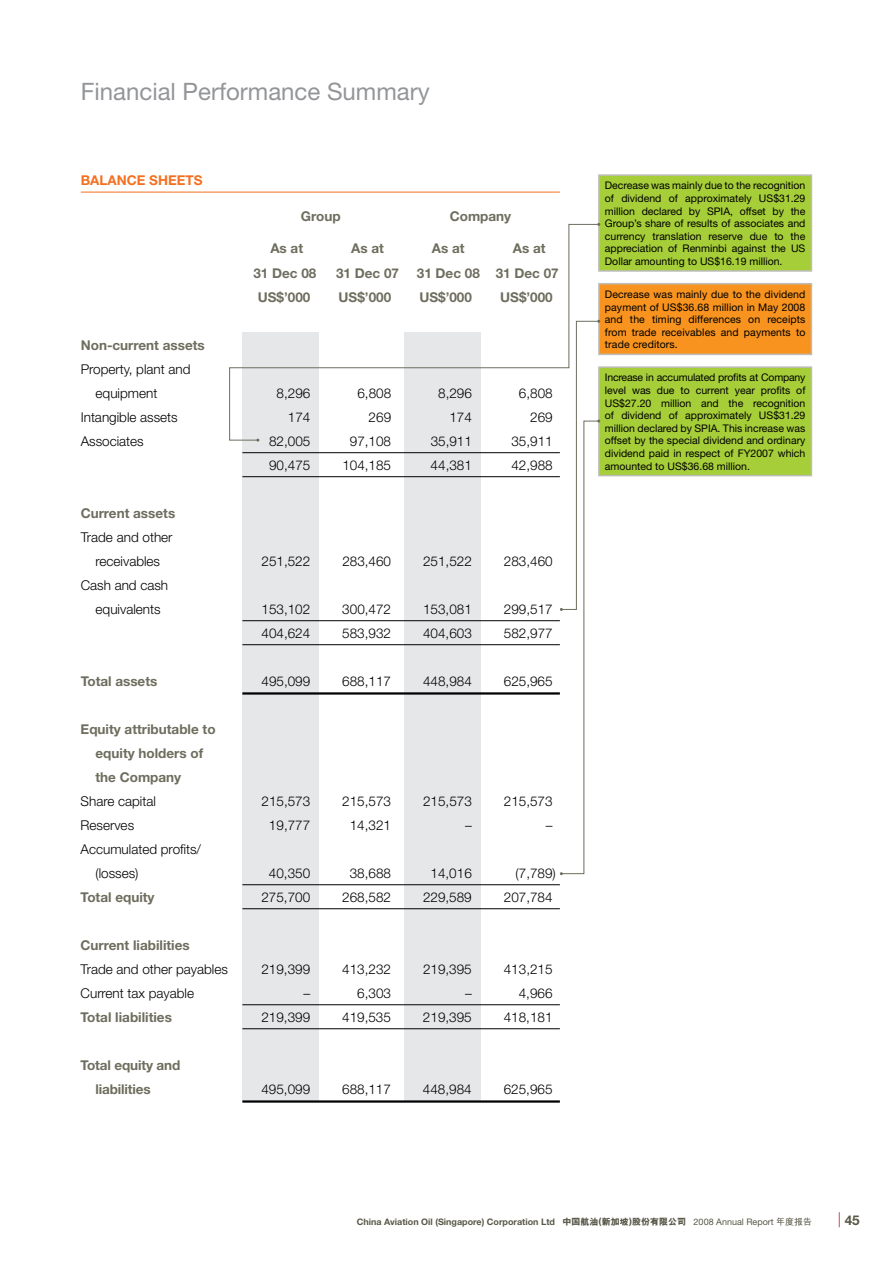
<style>
.page{position:relative;width:893px;height:1263px;background:#fff}
.page>*{position:absolute;margin:0;border:0;box-sizing:border-box;transform-origin:0 0}
.t1{font:24px "Helvetica Neue";color:#939598}
.t2{font:300 13.5px/24px "Helvetica Neue";color:#000}
.t3{font:700 13.5px/24px "Helvetica Neue";color:#6e6d5e}
.t4{font:700 13.5px "Helvetica Neue";color:#f37021}
.t5{font:700 13.5px "Helvetica Neue";color:#585747}
.t6{font:10.5px/12.6px "Helvetica Neue";color:#000;text-align:justify}
.t7{font:700 9px "Helvetica Neue";color:#585747}
.s1{font-family:"M Hei GB";font-weight:800}
.s2{font-weight:400}
.s3{font-family:"M Hei GB"}
.s4{font-weight:300;font-size:15px;color:#d71920}
</style>
<div class="page">
<div style="left:404px;top:332px;width:76px;height:770px;background:#e6e7e8"></div>
<div style="left:242px;top:332px;width:77px;height:770px;background:#e6e7e8"></div>
<hr style="left:242px;top:452px;width:318px;height:1px;background:#000">
<hr style="left:242px;top:476px;width:318px;height:1px;background:#000">
<hr style="left:242px;top:620px;width:318px;height:1px;background:#000">
<hr style="left:242px;top:644px;width:318px;height:1px;background:#000">
<hr style="left:242px;top:692px;width:318px;height:3px;background:#000">
<hr style="left:242px;top:884px;width:318px;height:1px;background:#000">
<hr style="left:242px;top:908px;width:318px;height:1px;background:#000">
<hr style="left:242px;top:1004px;width:318px;height:1px;background:#000">
<hr style="left:242px;top:1028px;width:318px;height:1px;background:#000">
<hr style="left:242px;top:1100px;width:318px;height:3px;background:#000">
<svg style="left:600px;top:176px;width:211px;height:299px;background:#aed24c"></svg>
<div style="left:599px;top:284px;width:212px;height:70px;background:#f7931e"></div>
<hr style="left:598px;top:174px;width:214px;height:2px;background:#bcbdb9">
<hr style="left:598px;top:176px;width:2px;height:94px;background:#bcbdb9">
<hr style="left:811px;top:176px;width:1px;height:94px;background:#bcbdb9">
<hr style="left:598px;top:270px;width:214px;height:2px;background:#bcbdb9">
<hr style="left:598px;top:283px;width:214px;height:1px;background:#bcbdb9">
<hr style="left:598px;top:284px;width:2px;height:70px;background:#bcbdb9">
<hr style="left:811px;top:284px;width:1px;height:70px;background:#bcbdb9">
<hr style="left:598px;top:354px;width:214px;height:1px;background:#bcbdb9">
<hr style="left:598px;top:366px;width:214px;height:2px;background:#bcbdb9">
<hr style="left:811px;top:368px;width:1px;height:107px;background:#bcbdb9">
<hr style="left:598px;top:475px;width:214px;height:1px;background:#bcbdb9">
<hr style="left:81px;top:192px;width:479px;height:1px;background:#f37021">
<svg style="left:229px;top:224px;width:370px;height:217px"></svg>
<svg style="left:560px;top:320px;width:40px;height:555px"></svg>
<h1 class="t1" style="left:81px;top:77px;width:350px">Financial Performance Summary</h1>
<p class="t4" style="left:81px;top:172px;width:20px">Balance</p>
<p class="t4" style="left:149px;top:172px;width:29px">Sheets</p>
<p class="t3" style="left:81px;top:332px;width:126px">Non-current assets</p>
<p class="t2" style="left:96px;top:356px;width:96px;text-indent:-15px">Property, plant and equipment</p>
<p class="t3" style="left:301px;top:204px;width:41px">Group</p>
<p class="t3" style="left:450px;top:204px;width:63px">Company</p>
<p class="t3" style="left:270px;top:236px;width:34px">As at</p>
<p class="t3" style="left:351px;top:236px;width:34px">As at</p>
<p class="t3" style="left:432px;top:236px;width:34px">As at</p>
<p class="t3" style="left:513px;top:236px;width:34px">As at</p>
<p class="t3" style="left:253px;top:260px;width:65px">31 Dec 08</p>
<p class="t3" style="left:336px;top:260px;width:65px">31 Dec 07</p>
<p class="t3" style="left:417px;top:260px;width:143px">31 Dec 08 31 Dec 07</p>
<p class="t3" style="left:258px;top:284px;width:54px">US$’000</p>
<p class="t3" style="left:339px;top:284px;width:54px">US$’000</p>
<p class="t3" style="left:419px;top:284px;width:54px">US$’000</p>
<p class="t3" style="left:500px;top:284px;width:54px">US$’000</p>
<p class="t2" style="left:277px;top:380px;width:35px">8,296</p>
<p class="t2" style="left:357px;top:380px;width:35px">6,808</p>
<p class="t2" style="left:438px;top:380px;width:35px">8,296</p>
<p class="t2" style="left:519px;top:380px;width:35px">6,808</p>
<p class="t2" style="left:81px;top:404px;width:98px">Intangible assets</p>
<p class="t2" style="left:288px;top:404px;width:24px">174</p>
<p class="t2" style="left:369px;top:404px;width:24px">269</p>
<p class="t2" style="left:449px;top:404px;width:24px">174</p>
<p class="t2" style="left:530px;top:404px;width:24px">269</p>
<p class="t2" style="left:81px;top:428px;width:65px">Associates</p>
<p class="t2" style="left:269px;top:428px;width:43px">82,005</p>
<p class="t2" style="left:350px;top:428px;width:43px">97,108</p>
<p class="t2" style="left:431px;top:428px;width:43px">35,911</p>
<p class="t2" style="left:511px;top:428px;width:43px">35,911</p>
<p class="t2" style="left:269px;top:452px;width:43px">90,475</p>
<p class="t2" style="left:342px;top:452px;width:50px">104,185</p>
<p class="t2" style="left:431px;top:452px;width:43px">44,381</p>
<p class="t2" style="left:511px;top:452px;width:43px">42,988</p>
<p class="t3" style="left:81px;top:500px;width:96px">Current assets</p>
<p class="t2" style="left:81px;top:524px;width:93px;text-align:center">Trade and other receivables</p>
<p class="t2" style="left:262px;top:548px;width:50px">251,522</p>
<p class="t2" style="left:342px;top:548px;width:50px">283,460</p>
<p class="t2" style="left:423px;top:548px;width:50px">251,522</p>
<p class="t2" style="left:504px;top:548px;width:50px">283,460</p>
<p class="t2" style="left:81px;top:572px;width:89px;text-align:center">Cash and cash equivalents</p>
<p class="t2" style="left:262px;top:596px;width:50px">153,102</p>
<p class="t2" style="left:342px;top:596px;width:50px">300,472</p>
<p class="t2" style="left:423px;top:596px;width:50px">153,081</p>
<p class="t2" style="left:504px;top:596px;width:50px">299,517</p>
<p class="t2" style="left:261px;top:620px;width:50px">404,624</p>
<p class="t2" style="left:342px;top:620px;width:50px">583,932</p>
<p class="t2" style="left:423px;top:620px;width:50px">404,603</p>
<p class="t2" style="left:504px;top:620px;width:50px">582,977</p>
<p class="t3" style="left:81px;top:668px;width:78px">Total assets</p>
<p class="t2" style="left:261px;top:668px;width:50px">495,099</p>
<p class="t2" style="left:342px;top:668px;width:50px">688,117</p>
<p class="t2" style="left:423px;top:668px;width:50px">448,984</p>
<p class="t2" style="left:504px;top:668px;width:50px">625,965</p>
<p class="t3" style="left:96px;top:716px;width:122px;text-indent:-15px">Equity attributable to equity holders of the Company</p>
<p class="t2" style="left:81px;top:788px;width:77px">Share capital</p>
<p class="t2" style="left:261px;top:788px;width:50px">215,573</p>
<p class="t2" style="left:342px;top:788px;width:50px">215,573</p>
<p class="t2" style="left:423px;top:788px;width:50px">215,573</p>
<p class="t2" style="left:504px;top:788px;width:50px">215,573</p>
<p class="t2" style="left:81px;top:812px;width:55px">Reserves</p>
<p class="t2" style="left:269px;top:812px;width:43px">19,777</p>
<p class="t2" style="left:350px;top:812px;width:43px">14,321</p>
<p class="t2" style="left:465px;top:812px;width:8px">–</p>
<p class="t2" style="left:546px;top:812px;width:8px">–</p>
<p class="t2" style="left:96px;top:836px;width:107px;text-indent:-15px">Accumulated profits/ (losses)</p>
<p class="t2" style="left:269px;top:860px;width:43px">40,350</p>
<p class="t2" style="left:350px;top:860px;width:43px">38,688</p>
<p class="t2" style="left:431px;top:860px;width:43px">14,016</p>
<p class="t2" style="left:516px;top:860px;width:42px">(7,789)</p>
<p class="t3" style="left:81px;top:884px;width:75px">Total equity</p>
<p class="t2" style="left:261px;top:884px;width:50px">275,700</p>
<p class="t2" style="left:342px;top:884px;width:50px">268,582</p>
<p class="t2" style="left:423px;top:884px;width:50px">229,589</p>
<p class="t2" style="left:504px;top:884px;width:50px">207,784</p>
<p class="t3" style="left:81px;top:932px;width:111px">Current liabilities</p>
<p class="t2" style="left:81px;top:956px;width:149px">Trade and other payables</p>
<p class="t2" style="left:261px;top:956px;width:50px">219,399</p>
<p class="t2" style="left:342px;top:956px;width:50px">413,232</p>
<p class="t2" style="left:423px;top:956px;width:50px">219,395</p>
<p class="t2" style="left:504px;top:956px;width:50px">413,215</p>
<p class="t2" style="left:81px;top:980px;width:115px">Current tax payable</p>
<p class="t2" style="left:303px;top:980px;width:8px">–</p>
<p class="t2" style="left:357px;top:980px;width:35px">6,303</p>
<p class="t2" style="left:465px;top:980px;width:8px">–</p>
<p class="t2" style="left:519px;top:980px;width:35px">4,966</p>
<p class="t3" style="left:81px;top:1004px;width:93px">Total liabilities</p>
<p class="t2" style="left:261px;top:1004px;width:50px">219,399</p>
<p class="t2" style="left:342px;top:1004px;width:50px">419,535</p>
<p class="t2" style="left:423px;top:1004px;width:50px">219,395</p>
<p class="t2" style="left:504px;top:1004px;width:50px">418,181</p>
<p class="t3" style="left:95px;top:1052px;width:86px;text-indent:-15px">Total equity and liabilities</p>
<p class="t2" style="left:261px;top:1076px;width:50px">495,099</p>
<p class="t2" style="left:342px;top:1076px;width:50px">688,117</p>
<p class="t2" style="left:423px;top:1076px;width:50px">448,984</p>
<p class="t2" style="left:504px;top:1076px;width:50px">625,965</p>
<p class="t6" style="left:605px;top:179px;width:202px">Decrease was mainly due to the recognition of dividend of approximately US$31.29 million declared by SPIA, offset by the Group’s share of results of associates and currency translation reserve due to the appreciation of Renminbi against the US Dollar amounting to US$16.19 million.</p>
<p class="t6" style="left:605px;top:288px;width:202px">Decrease was mainly due to the dividend payment of US$36.68 million in May 2008 and the timing differences on receipts from trade receivables and payments to trade creditors.</p>
<p class="t6" style="left:605px;top:371px;width:202px">Increase in accumulated profits at Company level was due to current year profits of US$27.20 million and the recognition of dividend of approximately US$31.29 million declared by SPIA. This increase was offset by the special dividend and ordinary dividend paid in respect of FY2007 which amounted to US$36.68 million.</p>
<p class="t7" style="left:357px;top:1216px;width:457px">China Aviation Oil (Singapore) Corporation Ltd <span class="s1">中国航油(新加坡)股份有限公司</span> <span class="s2">2008 Annual Report</span> <span class="s3">年度报告</span></p>
<p class="t5" style="left:838px;top:1211px;width:24px"><span class="s4">|</span> 45</p>
</div>
